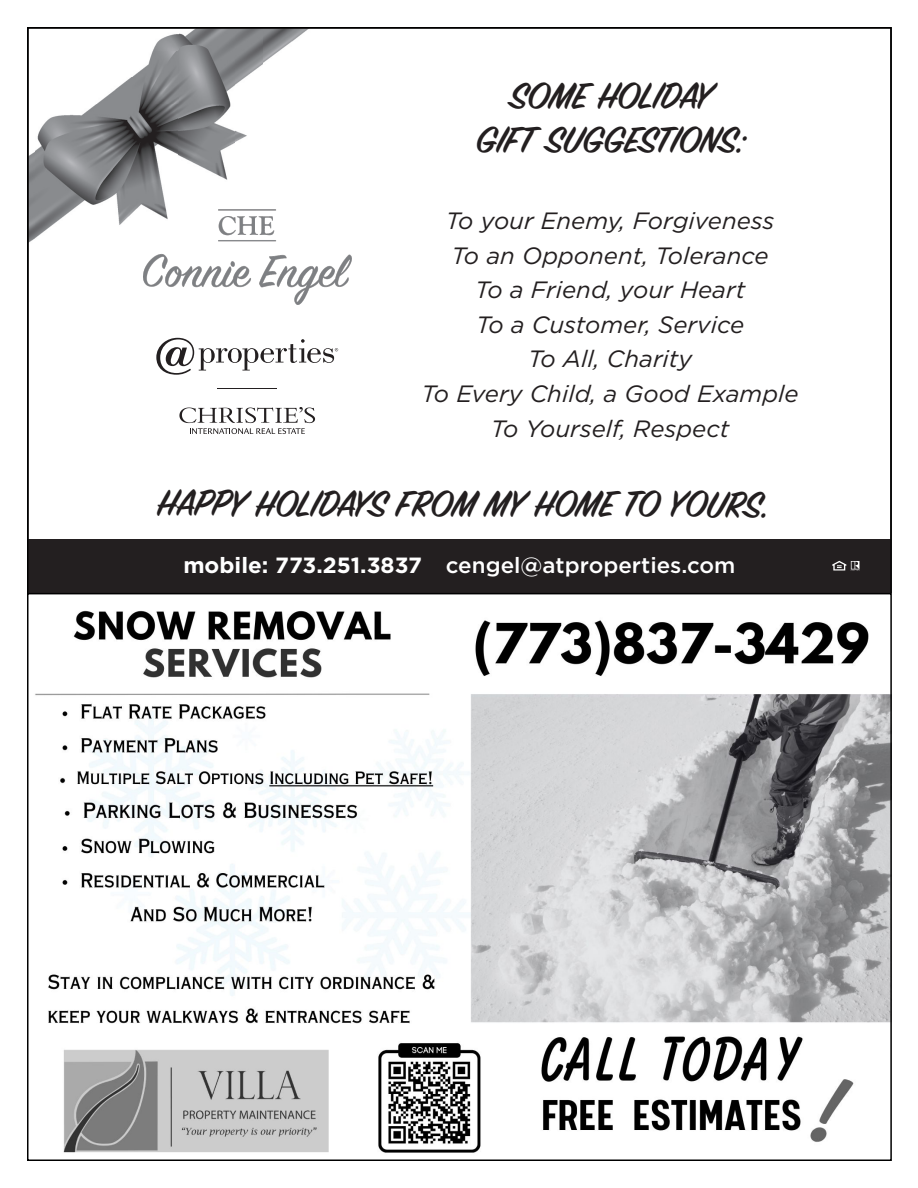
<style>
.page{position:relative;width:918px;height:1188px;background:#fff}
.page>*{position:absolute;margin:0;border:0;box-sizing:border-box;transform-origin:0 0}
.t1{font:600 40.95px/44px "Sign Painter House Script";color:#231f20;text-align:center}
.t2{font:italic 23.55px/34.7px "Gotham";color:#231f20;text-align:center}
.t3{font:500 22.05px "Gotham";color:#fff}
.s1{font-weight:700}
</style>
<div class="page">
<img style="left:30px;top:150px;width:6px;height:92px">
<img style="left:36px;top:104px;width:142px;height:134px">
<img style="left:178px;top:30px;width:57px;height:150px">
<img style="left:235px;top:131px;width:12px;height:11px">
<img style="left:97px;top:77px;width:82px;height:27px">
<img style="left:235px;top:30px;width:29px;height:55px">
<img style="left:132px;top:50px;width:47px;height:27px">
<img style="left:264px;top:30px;width:28px;height:32px">
<img style="left:153px;top:30px;width:26px;height:20px">
<img style="left:292px;top:30px;width:15px;height:12px">
<div style="left:28px;top:539px;width:863px;height:55px;background:#231f20"></div>
<svg style="left:832px;top:561px;width:28px;height:10px"></svg>
<img style="left:143px;top:210px;width:208px;height:94px">
<svg style="left:156px;top:338px;width:182px;height:37px"></svg>
<svg style="left:179px;top:407px;width:136px;height:27px"></svg>
<hr style="left:218px;top:388px;width:59px;height:1px;background:#231f20">
<img style="left:35px;top:610px;width:854px;height:543px">
<p class="t1" style="left:476px;top:77px;width:271px">SOME HOLIDAY<br>GIFT SUGGESTIONS:</p>
<p class="t2" style="left:422px;top:203px;width:379px">To your Enemy, Forgiveness<br>To an Opponent, Tolerance<br>To a Friend, your Heart<br>To a Customer, Service<br>To All, Charity<br>To Every Child, a Good Example<br>To Yourself, Respect</p>
<p class="t1" style="left:157px;top:485px;width:614px">HAPPY HOLIDAYS FROM MY HOME TO YOURS.</p>
<p class="t3" style="left:183px;top:551px;width:554px"><span class="s1">mobile: 773.251.3837</span> cengel@atproperties.com</p>
</div>
